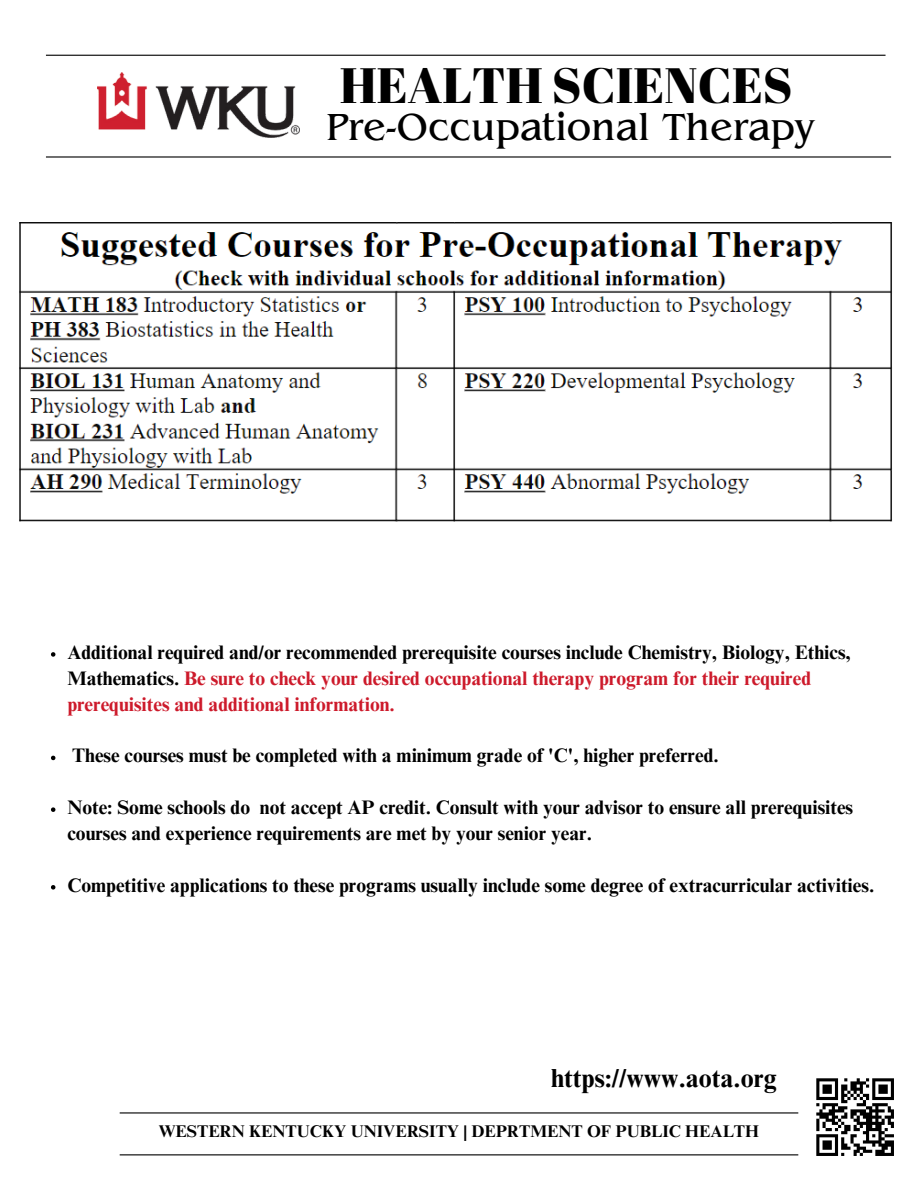
<style>
.page{position:relative;width:918px;height:1188px;background:#fff}
.page>*{position:absolute;margin:0;border:0;box-sizing:border-box;transform-origin:0 0}
.t1{font:49.65px "Abril Fatface";color:#000}
.t2{font:39.6px "Benguiat Pro ITC";color:#000}
.t3{font:700 26.1px "Times NRMT Pro";color:#000}
.t4{font:700 19.5px/25.8px "Times NRMT Pro";color:#000}
.t5{font:700 19.5px/25.8px "Times NRMT Pro";color:#cd1a2b}
.t6{font:700 16.95px "Times NRMT Pro";color:#000}
.s1{color:#000}
</style>
<div class="page">
<hr style="left:46px;top:156px;width:845px;height:2px;background:#000">
<hr style="left:46px;top:55px;width:840px;height:1px;background:#000">
<hr style="left:120px;top:1112px;width:678px;height:2px;background:#000">
<hr style="left:120px;top:1154px;width:678px;height:1px;background:#000">
<img style="left:97px;top:72px;width:203px;height:65px">
<svg style="left:816px;top:1078px;width:78px;height:78px"></svg>
<hr style="left:875px;top:1153px;width:19px;height:3px;background:#000">
<img style="left:19px;top:222px;width:873px;height:300px">
<svg style="left:51px;top:652px;width:4px;height:5px"></svg>
<svg style="left:51px;top:756px;width:4px;height:4px"></svg>
<svg style="left:51px;top:807px;width:4px;height:5px"></svg>
<svg style="left:51px;top:885px;width:4px;height:5px"></svg>
<p class="t1" style="left:340px;top:51px;width:454px">HEALTH SCIENCES</p>
<h2 class="t2" style="left:326px;top:113px;width:490px">Pre-Occupational Therapy</h2>
<p class="t5" style="left:67px;top:642px;width:785px"><span class="s1">Additional required and/or recommended prerequisite courses include Chemistry, Biology, Ethics,<br>Mathematics.</span> Be sure to check your desired occupational therapy program for their required prerequisites and additional information.</p>
<p class="t4" style="left:72px;top:745px;width:648px">These courses must be completed with a minimum grade of 'C', higher preferred.</p>
<h3 class="t4" style="left:67px;top:797px;width:787px">Note: Some schools do not accept AP credit. Consult with your advisor to ensure all prerequisites courses and experience requirements are met by your senior year.</h3>
<p class="t4" style="left:67px;top:875px;width:808px">Competitive applications to these programs usually include some degree of extracurricular activities.</p>
<p class="t3" style="left:551px;top:1068px;width:227px">https://www.aota.org</p>
<p class="t6" style="left:159px;top:1125px;width:602px">WESTERN KENTUCKY UNIVERSITY | DEPRTMENT OF PUBLIC HEALTH</p>
</div>
